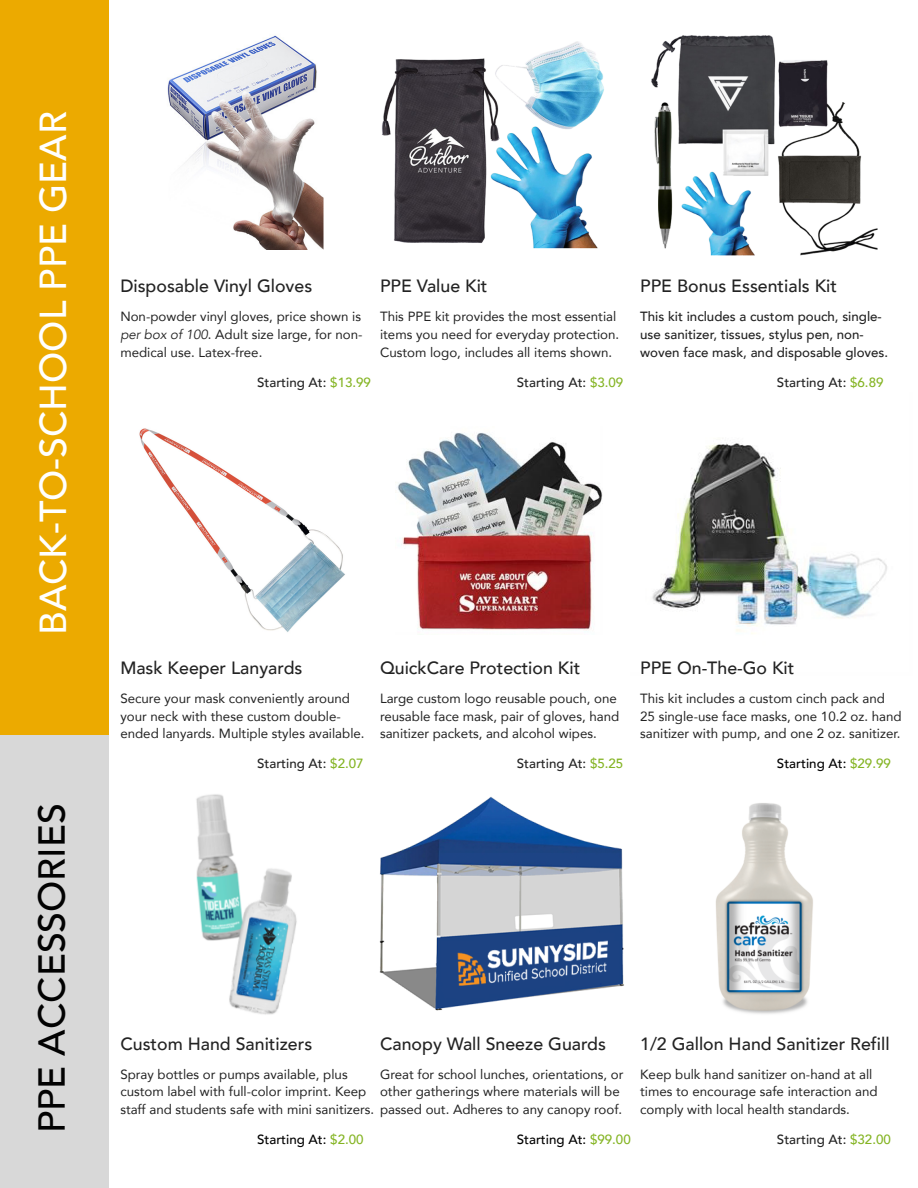
<style>
.page{position:relative;width:918px;height:1188px;background:#fff}
.page>*{position:absolute;margin:0;border:0;box-sizing:border-box;transform-origin:0 0}
.t1{font:500 37.5px "Avenir";color:#fff}
.t2{font:500 37.5px "Avenir";color:#020202}
.t3{font:500 17.7px "Avenir";color:#232323}
.t4{font:13.35px/17.7px "Avenir";color:#232323}
.t5{font:500 13.35px/17.7px "Avenir";color:#232323}
.t6{font:500 13.35px "Avenir";color:#000}
.s1{font-style:italic}
.s2{color:#84b423}
</style>
<div class="page">
<div style="left:0;top:0;width:108px;height:906px;background:#ecaa00"></div>
<div style="left:0;top:736px;width:108px;height:452px;background:#d8d8d8"></div>
<img style="left:167px;top:35px;width:157px;height:215px">
<img style="left:651px;top:35px;width:227px;height:221px">
<img style="left:382px;top:41px;width:222px;height:208px">
<img style="left:139px;top:428px;width:206px;height:204px">
<img style="left:397px;top:433px;width:206px;height:197px">
<img style="left:652px;top:443px;width:235px;height:191px">
<img style="left:196px;top:794px;width:101px;height:221px">
<img style="left:379px;top:796px;width:245px;height:215px">
<img style="left:716px;top:803px;width:97px;height:211px">
<h1 class="t1" style="left:29px;top:635px;width:525px;rotate:-90deg">BACK-TO-SCHOOL PPE GEAR</h1>
<h1 class="t2" style="left:27px;top:1133px;width:331px;rotate:-90deg">PPE ACCESSORIES</h1>
<h2 class="t3" style="left:120px;top:274px;width:193px">Disposable Vinyl Gloves</h2>
<p class="t4" style="left:120px;top:308px;width:244px">Non-powder vinyl gloves, price shown is <span class="s1">per box of 100</span>. Adult size large, for non&shy;medical use. Latex-free.</p>
<p class="t5" style="left:257px;top:374px;width:115px">Starting At: <span class="s2">$13.99</span></p>
<h2 class="t3" style="left:380px;top:274px;width:109px">PPE Value Kit</h2>
<p class="t4" style="left:380px;top:308px;width:241px">This PPE kit provides the most essential items you need for everyday protection.<br>Custom logo, includes all items shown.</p>
<p class="t5" style="left:517px;top:374px;width:108px">Starting At: <span class="s2">$3.09</span></p>
<h2 class="t3" style="left:640px;top:274px;width:198px">PPE Bonus Essentials Kit</h2>
<p class="t5" style="left:640px;top:308px;width:250px">This kit includes a custom pouch, single&shy;use sanitizer, tissues, stylus pen, non&shy;woven face mask, and disposable gloves.</p>
<p class="t5" style="left:777px;top:374px;width:108px">Starting At: <span class="s2">$6.89</span></p>
<h2 class="t3" style="left:120px;top:656px;width:184px">Mask Keeper Lanyards</h2>
<p class="t4" style="left:120px;top:690px;width:246px">Secure your mask conveniently around your neck with these custom double&shy;ended lanyards. Multiple styles available.</p>
<p class="t5" style="left:257px;top:755px;width:108px">Starting At: <span class="s2">$2.07</span></p>
<h2 class="t3" style="left:380px;top:656px;width:202px">QuickCare Protection Kit</h2>
<p class="t4" style="left:380px;top:690px;width:241px">Large custom logo reusable pouch, one reusable face mask, pair of gloves, hand sanitizer packets, and alcohol wipes.</p>
<p class="t5" style="left:517px;top:755px;width:108px">Starting At: <span class="s2">$5.25</span></p>
<h2 class="t3" style="left:640px;top:656px;width:156px">PPE On-The-Go Kit</h2>
<p class="t4" style="left:640px;top:690px;width:263px">This kit includes a custom cinch pack and<br>25 single-use face masks, one 10.2 oz. hand sanitizer with pump, and one 2 oz. sanitizer.</p>
<p class="t6" style="left:777px;top:755px;width:115px">Starting At: <span class="s2">$29.99</span></p>
<h2 class="t3" style="left:120px;top:1032px;width:193px">Custom Hand Sanitizers</h2>
<p class="t4" style="left:120px;top:1066px;width:503px">Spray bottles or pumps available, plus<br>custom label with full-color imprint. Keep<br>staff and students safe with mini sanitizers. passed out. Adheres to any canopy roof.</p>
<p class="t6" style="left:257px;top:1131px;width:108px">Starting At: <span class="s2">$2.00</span></p>
<h2 class="t3" style="left:380px;top:1032px;width:227px">Canopy Wall Sneeze Guards</h2>
<p class="t4" style="left:380px;top:1066px;width:245px">Great for school lunches, orientations, or other gatherings where materials will be</p>
<p class="t6" style="left:517px;top:1131px;width:115px">Starting At: <span class="s2">$99.00</span></p>
<h2 class="t3" style="left:640px;top:1032px;width:251px">1/2 Gallon Hand Sanitizer Refill</h2>
<p class="t4" style="left:640px;top:1066px;width:239px">Keep bulk hand sanitizer on-hand at all times to encourage safe interaction and comply with local health standards.</p>
<p class="t5" style="left:777px;top:1131px;width:115px">Starting At: <span class="s2">$32.00</span></p>
</div>
